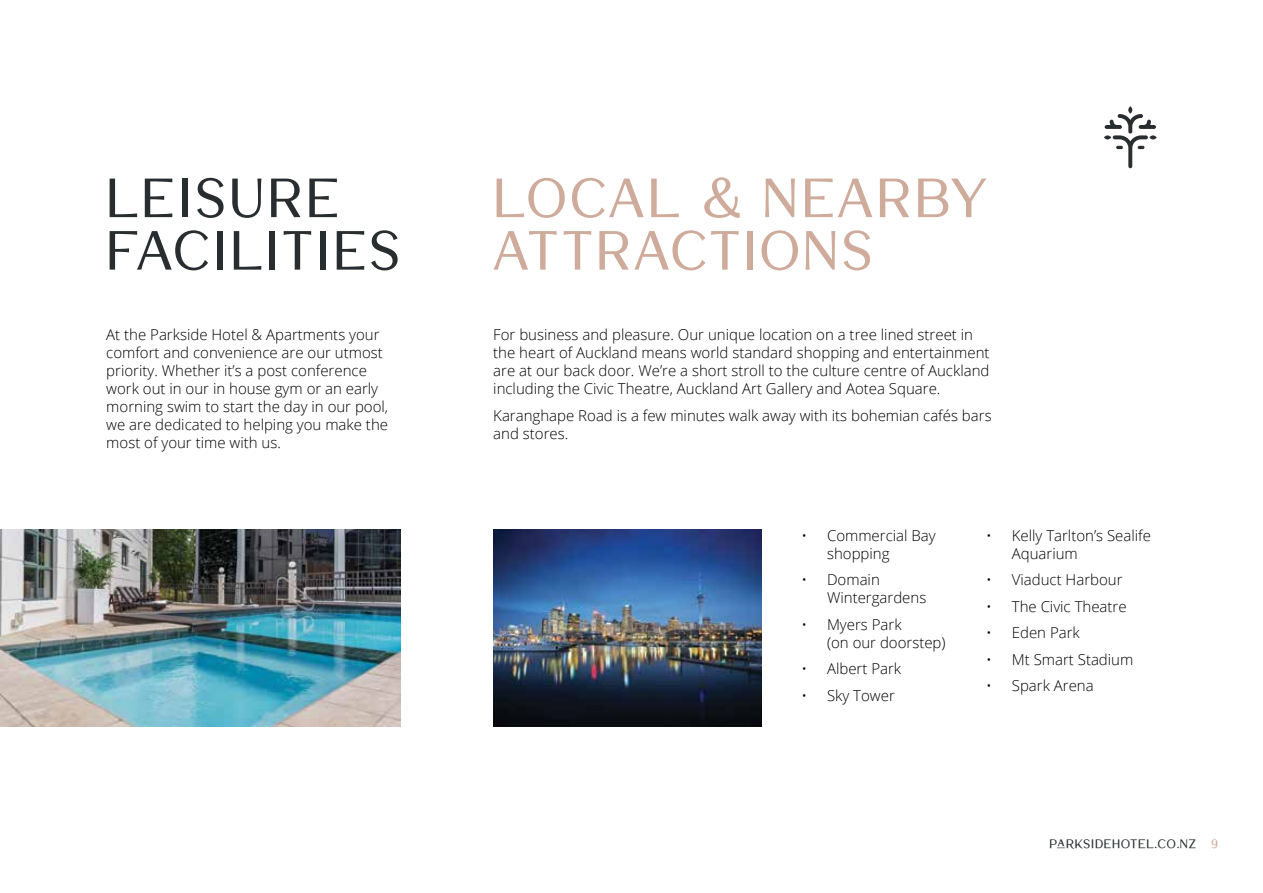
<style>
.page{position:relative;width:1263px;height:893px;background:#fff}
.page>*{position:absolute;margin:0;border:0;box-sizing:border-box;transform-origin:0 0}
.t1{font:700 52.5px/52.5px "Cherston";letter-spacing:.05em;color:#ceab9b}
.t2{font:700 52.5px/52.5px "Cherston";letter-spacing:.05em;color:#282e30}
.t3{font:300 15px/18px "Open Sans";color:#000}
.t4{font:12px "Cherston Bold Round";letter-spacing:.05em;color:#282e30}
.t5{font:700 12px "Cherston";color:#ceab9b}
</style>
<div class="page">
<img style="left:0;top:529px;width:401px;height:197px">
<img style="left:493px;top:529px;width:268px;height:197px">
<svg style="left:1104px;top:106px;width:53px;height:62px"></svg>
<h1 class="t2" style="left:106px;top:172px;width:296px">LEISURE<br>FACILITIES</h1>
<h1 class="t1" style="left:493px;top:172px;width:494px">LOCAL &amp; NEARBY<br>ATTRACTIONS</h1>
<p class="t3" style="left:106px;top:325px;width:283px">At the Parkside Hotel &amp; Apartments your comfort and convenience are our utmost priority. Whether it’s a post conference work out in our in house gym or an early morning swim to start the day in our pool, we are dedicated to helping you make the most of your time with us.</p>
<p class="t3" style="left:493px;top:325px;width:498px">For business and pleasure. Our unique location on a tree lined street in the heart of Auckland means world standard shopping and entertainment are at our back door. We’re a short stroll to the culture centre of Auckland including the Civic Theatre, Auckland Art Gallery and Aotea Square.</p>
<p class="t3" style="left:493px;top:406px;width:500px">Karanghape Road is a few minutes walk away with its bohemian cafés bars and stores.</p>
<p class="t3" style="left:827px;top:526px;width:110px;text-indent:-26px">• Commercial Bay shopping</p>
<p class="t3" style="left:827px;top:570px;width:101px;text-indent:-26px">• Domain<br>Wintergardens</p>
<p class="t3" style="left:827px;top:615px;width:120px;text-indent:-26px">• Myers Park<br>(on our doorstep)</p>
<p class="t3" style="left:801px;top:659px;width:101px">• Albert Park</p>
<p class="t3" style="left:801px;top:686px;width:95px">• Sky Tower</p>
<p class="t3" style="left:1012px;top:526px;width:141px;text-indent:-26px">• Kelly Tarlton’s Sealife<br>Aquarium</p>
<p class="t3" style="left:986px;top:570px;width:138px">• Viaduct Harbour</p>
<p class="t3" style="left:986px;top:597px;width:142px">• The Civic Theatre</p>
<p class="t3" style="left:986px;top:623px;width:95px">• Eden Park</p>
<p class="t3" style="left:986px;top:650px;width:149px">• Mt Smart Stadium</p>
<p class="t3" style="left:986px;top:676px;width:109px">• Spark Arena</p>
<p class="t4" style="left:1049px;top:837px;width:148px">PARKSIDEHOTEL.CO.NZ</p>
<p class="t5" style="left:1211px;top:837px;width:8px">9</p>
</div>
